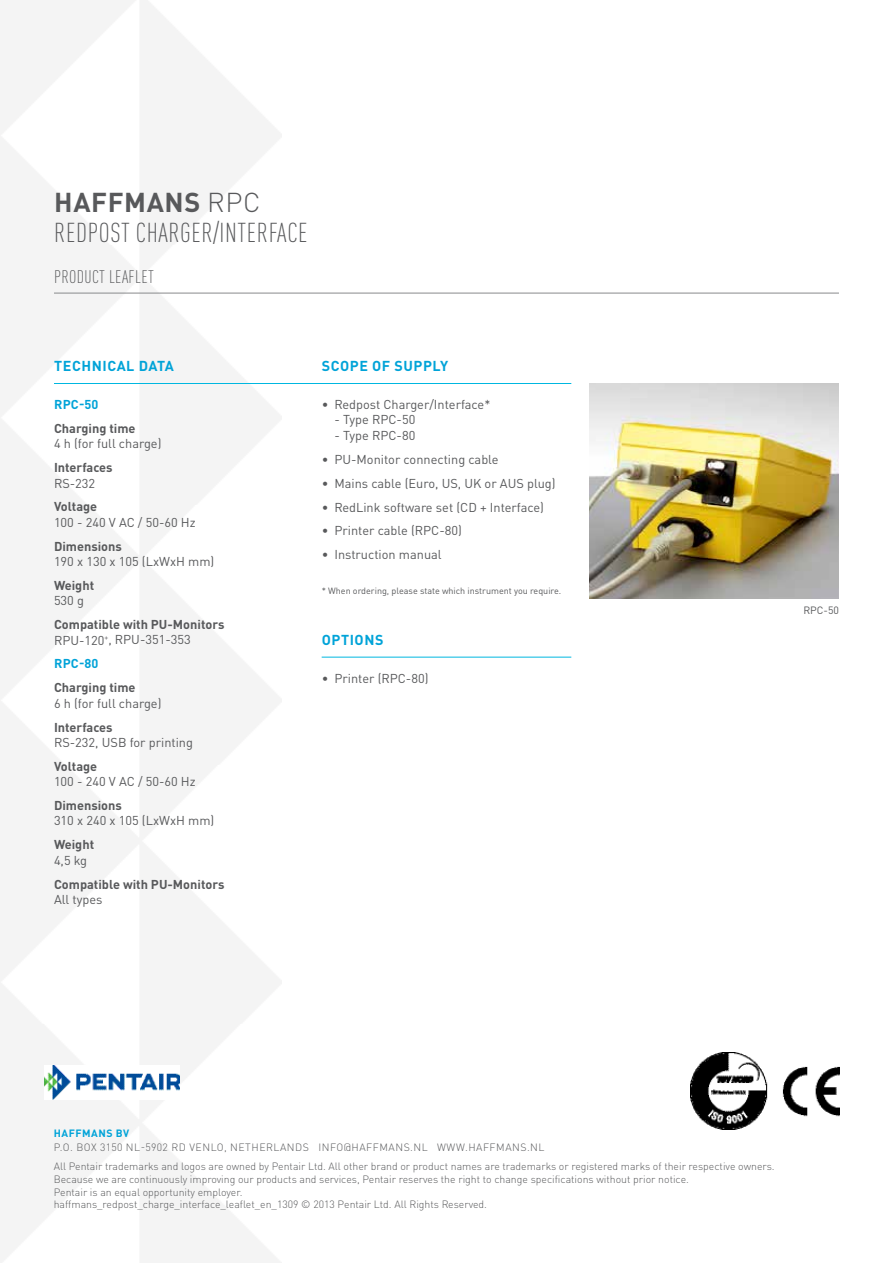
<style>
.page{position:relative;width:893px;height:1263px;background:#fff}
.page>*{position:absolute;margin:0;border:0;box-sizing:border-box;transform-origin:0 0}
.t1{font:300 condensed 27px/30px "DIN Pro";letter-spacing:.02em;color:#58595b}
.t2{font:300 condensed 18px "DIN Pro";letter-spacing:.02em;color:#58595b}
.t3{font:700 14.25px "DIN Pro";letter-spacing:.04em;color:#00a3d8}
.t4{font:12.75px "DIN Pro";color:#58595b}
.t5{font:700 12.75px/15.3px "DIN Pro";color:#58595b}
.t6{font:700 12.75px "DIN Pro";letter-spacing:.02em;color:#00a3d8}
.t7{font:300 10.5px/12.8px "DIN Pro";color:#58595b}
.t8{font:300 10.5px "DIN Pro";letter-spacing:.05em;color:#58595b}
.t9{font:700 10.5px "DIN Pro";letter-spacing:.05em;color:#00a3d8}
.t10{font:10.5px "DIN Pro";color:#58595b}
.t11{font:9px "DIN Pro";color:#58595b}
.s1{font-weight:700;font-stretch:normal}
.s2{font-stretch:normal}
.s3{font-weight:400}
</style>
<div class="page">
<img style="left:0;top:0;width:282px;height:1263px">
<img style="left:45px;top:1065px;width:135px;height:34px">
<img style="left:690px;top:1053px;width:149px;height:76px">
<hr style="left:54px;top:383px;width:517px;height:1px;background:#00b7e0">
<hr style="left:54px;top:293px;width:785px;height:1px;background:#888a8c">
<img style="left:589px;top:383px;width:250px;height:215px">
<hr style="left:322px;top:657px;width:249px;height:1px;background:#00b7e0">
<h1 class="t1" style="left:54px;top:186px;width:255px"><span class="s1">HAFFMANS</span> <span class="s2">RPC<br></span>REDPOST CHARGER/INTERFACE</h1>
<h2 class="t2" style="left:54px;top:264px;width:101px">PRODUCT LEAFLET</h2>
<h3 class="t3" style="left:54px;top:354px;width:121px">TECHNICAL DATA</h3>
<h3 class="t3" style="left:322px;top:354px;width:128px">SCOPE OF SUPPLY</h3>
<p class="t6" style="left:54px;top:394px;width:46px">RPC-50</p>
<p class="t5" style="left:54px;top:419px;width:83px">Charging time</p>
<p class="t4" style="left:54px;top:434px;width:109px">4 h (for full charge)</p>
<p class="t5" style="left:54px;top:458px;width:60px">Interfaces</p>
<p class="t4" style="left:54px;top:473px;width:43px">RS-232</p>
<p class="t5" style="left:54px;top:498px;width:45px">Voltage</p>
<p class="t4" style="left:54px;top:512px;width:143px">100 - 240 V AC / 50-60 Hz</p>
<p class="t5" style="left:54px;top:537px;width:69px">Dimensions</p>
<p class="t4" style="left:54px;top:551px;width:162px">190 x 130 x 105 (LxWxH mm)</p>
<p class="t5" style="left:54px;top:576px;width:42px">Weight</p>
<p class="t4" style="left:54px;top:591px;width:32px">530 g</p>
<p class="t5" style="left:54px;top:615px;width:172px">Compatible with PU-Monitors<br><span class="s3">RPU-120</span><sup>+</sup><span class="s3">, RPU-351-353</span></p>
<p class="t6" style="left:54px;top:653px;width:46px">RPC-80</p>
<p class="t5" style="left:54px;top:679px;width:83px">Charging time</p>
<p class="t4" style="left:54px;top:693px;width:109px">6 h (for full charge)</p>
<p class="t5" style="left:54px;top:718px;width:60px">Interfaces</p>
<p class="t4" style="left:54px;top:732px;width:141px">RS-232, USB for printing</p>
<p class="t5" style="left:54px;top:757px;width:45px">Voltage</p>
<p class="t4" style="left:54px;top:771px;width:143px">100 - 240 V AC / 50-60 Hz</p>
<p class="t5" style="left:54px;top:796px;width:69px">Dimensions</p>
<p class="t4" style="left:54px;top:811px;width:162px">310 x 240 x 105 (LxWxH mm)</p>
<p class="t5" style="left:54px;top:835px;width:42px">Weight</p>
<p class="t4" style="left:54px;top:850px;width:35px">4,5 kg</p>
<p class="t5" style="left:54px;top:875px;width:172px">Compatible with PU-Monitors</p>
<p class="t4" style="left:54px;top:889px;width:50px">All types</p>
<p class="t4" style="left:322px;top:394px;width:170px">• Redpost Charger/Interface*</p>
<p class="t4" style="left:334px;top:410px;width:82px">- Type RPC-50</p>
<p class="t4" style="left:334px;top:425px;width:82px">- Type RPC-80</p>
<p class="t4" style="left:322px;top:449px;width:179px">• PU-Monitor connecting cable</p>
<p class="t4" style="left:322px;top:473px;width:236px">• Mains cable (Euro, US, UK or AUS plug)</p>
<p class="t4" style="left:322px;top:497px;width:224px">• RedLink software set (CD + Interface)</p>
<p class="t4" style="left:322px;top:521px;width:142px">• Printer cable (RPC-80)</p>
<p class="t4" style="left:322px;top:545px;width:121px">• Instruction manual</p>
<p class="t11" style="left:322px;top:584px;width:241px">* When ordering, please state which instrument you require.</p>
<h3 class="t3" style="left:322px;top:627px;width:63px">OPTIONS</h3>
<p class="t4" style="left:322px;top:668px;width:108px">• Printer (RPC-80)</p>
<p class="t10" style="left:803px;top:602px;width:37px">RPC-50</p>
<p class="t9" style="left:54px;top:1124px;width:77px">HAFFMANS BV</p>
<p class="t8" style="left:54px;top:1139px;width:492px">P.O. BOX 3150 NL-5902 RD VENLO, NETHERLANDS INFO@HAFFMANS.NL WWW.HAFFMANS.NL</p>
<p class="t7" style="left:54px;top:1159px;width:722px">All Pentair trademarks and logos are owned by Pentair Ltd. All other brand or product names are trademarks or registered marks of their respective owners.<br>Because we are continuously improving our products and services, Pentair reserves the right to change specifications without prior notice.<br>Pentair is an equal opportunity employer.<br>haffmans_redpost_charge_interface_leaflet_en_1309 © 2013 Pentair Ltd. All Rights Reserved.</p>
</div>
